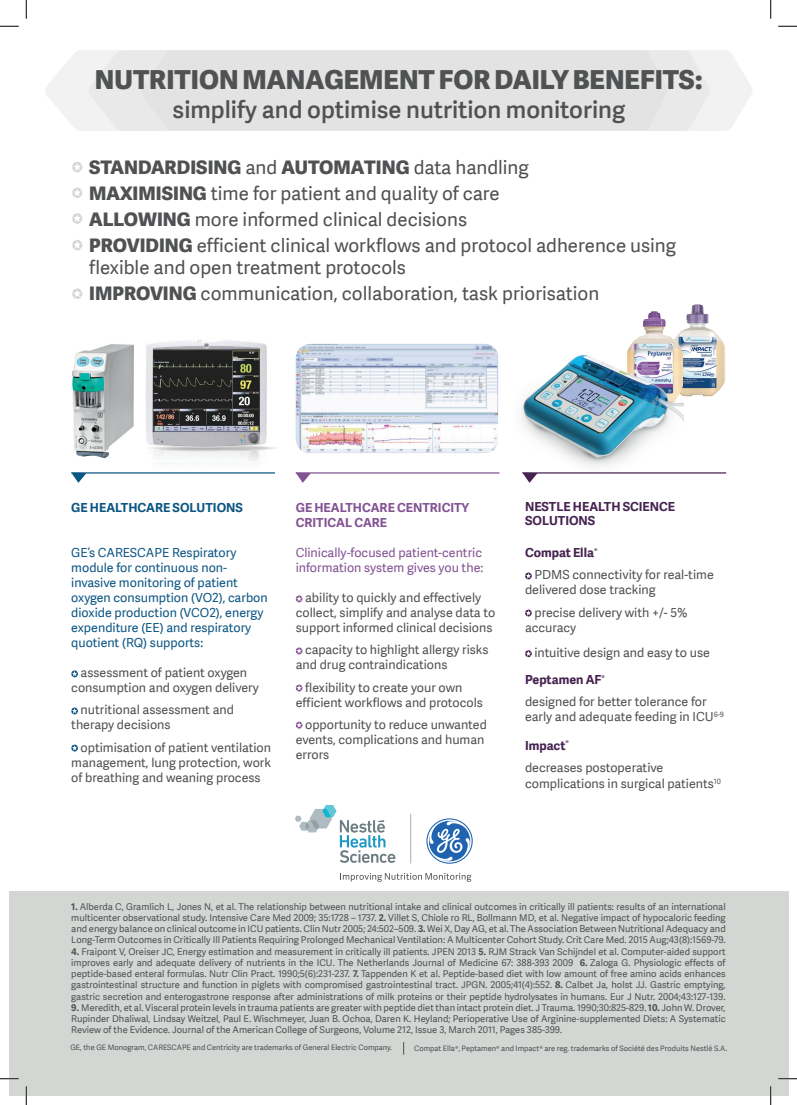
<style>
.page{position:relative;width:797px;height:1105px;background:#fff}
.page>*{position:absolute;margin:0;border:0;box-sizing:border-box;transform-origin:0 0}
.t1{font:800 26.25px "Adelle Sans";color:#4f5153}
.t2{font:600 23.75px "Adelle Sans";color:#4f5153}
.t3{font:18.75px/26px "Adelle Sans";color:#4f5153}
.t4{font:12.5px/15px "Adelle Sans";color:#4f5153}
.t5{font:12.5px/15px "Adelle Sans";color:#0c5683}
.t6{font:12.5px/15px "Adelle Sans";color:#835293}
.t7{font:700 12.5px/15px "Adelle Sans";color:#835293}
.t8{font:700 12.5px/13.8px "Adelle Sans";color:#462350}
.t9{font:700 12.5px "Adelle Sans";color:#0c5683}
.t10{font:9.38px/11.2px "Adelle Sans";color:#4f5153;text-align:justify}
.t11{font:7.5px "Adelle Sans";color:#4f5153}
.s1{font-weight:800}
.s2{font-weight:700;color:#462350}
.s3{font-weight:700}
</style>
<div class="page">
<svg style="left:45px;top:50px;width:707px;height:81px"></svg>
<svg style="left:87px;top:50px;width:624px;height:81px"></svg>
<div style="left:140px;top:50px;width:528px;height:81px;background:#e2e3e2"></div>
<div style="left:9px;top:881px;width:779px;height:214px;background:#d4d6d4"></div>
<div style="left:9px;top:347px;width:779px;height:544px;background:#fff"></div>
<img style="left:683px;top:304px;width:42px;height:116px">
<img style="left:146px;top:340px;width:132px;height:124px">
<img style="left:629px;top:312px;width:54px;height:36px">
<svg style="left:525px;top:572px;width:7px;height:7px"></svg>
<svg style="left:525px;top:610px;width:7px;height:6px"></svg>
<svg style="left:525px;top:650px;width:7px;height:7px"></svg>
<svg style="left:71px;top:670px;width:7px;height:7px"></svg>
<svg style="left:71px;top:707px;width:7px;height:7px"></svg>
<svg style="left:71px;top:745px;width:7px;height:6px"></svg>
<svg style="left:295px;top:805px;width:100px;height:58px"></svg>
<svg style="left:340px;top:873px;width:131px;height:9px"></svg>
<svg style="left:426px;top:818px;width:46px;height:46px"></svg>
<hr style="left:410px;top:814px;width:1px;height:49px;background:#aebbc0">
<svg style="left:296px;top:595px;width:6px;height:7px"></svg>
<svg style="left:296px;top:647px;width:6px;height:7px"></svg>
<svg style="left:296px;top:685px;width:6px;height:6px"></svg>
<svg style="left:296px;top:722px;width:6px;height:7px"></svg>
<img style="left:72px;top:344px;width:62px;height:115px">
<svg style="left:403px;top:1042px;width:1px;height:13px"></svg>
<img style="left:296px;top:344px;width:203px;height:109px">
<img style="left:521px;top:348px;width:162px;height:119px">
<hr style="left:71px;top:472px;width:204px;height:2px;background:#0c5683">
<hr style="left:296px;top:472px;width:203px;height:2px;background:#835293">
<hr style="left:522px;top:472px;width:204px;height:2px;background:#462350">
<svg style="left:522px;top:473px;width:15px;height:10px"></svg>
<svg style="left:296px;top:473px;width:15px;height:10px"></svg>
<svg style="left:71px;top:473px;width:15px;height:10px"></svg>
<svg style="left:72px;top:162px;width:10px;height:10px"></svg>
<svg style="left:72px;top:187px;width:10px;height:11px"></svg>
<svg style="left:72px;top:213px;width:10px;height:11px"></svg>
<svg style="left:72px;top:240px;width:10px;height:10px"></svg>
<svg style="left:72px;top:288px;width:10px;height:11px"></svg>
<svg style="left:0;top:25px;width:19px;height:2px"></svg>
<svg style="left:778px;top:25px;width:19px;height:2px"></svg>
<svg style="left:0;top:1078px;width:19px;height:1px"></svg>
<svg style="left:778px;top:1078px;width:19px;height:1px"></svg>
<svg style="left:25px;top:0;width:2px;height:19px"></svg>
<svg style="left:25px;top:1086px;width:2px;height:19px"></svg>
<svg style="left:770px;top:0;width:1px;height:19px"></svg>
<svg style="left:770px;top:1086px;width:1px;height:19px"></svg>
<h1 class="t1" style="left:95px;top:64px;width:609px">NUTRITION MANAGEMENT FOR DAILY BENEFITS:</h1>
<h2 class="t2" style="left:173px;top:96px;width:454px">simplify and optimise nutrition monitoring</h2>
<h3 class="t3" style="left:89px;top:154px;width:588px"><span class="s1">STANDARDISING</span> and <span class="s1">AUTOMATING</span> data handling<br><span class="s1">MAXIMISING</span> time for patient and quality of care<br><span class="s1">ALLOWING</span> more informed clinical decisions<br><span class="s1">PROVIDING</span> efficient clinical workflows and protocol adherence using</h3>
<h3 class="t3" style="left:89px;top:255px;width:511px">flexible and open treatment protocols<br><span class="s1">IMPROVING</span> communication, collaboration, task priorisation</h3>
<h3 class="t9" style="left:71px;top:501px;width:173px">GE HEALTHCARE SOLUTIONS</h3>
<h3 class="t5" style="left:71px;top:546px;width:198px">GE’s CARESCAPE Respiratory module for continuous non&shy;invasive monitoring of patient oxygen consumption (VO2), carbon dioxide production (VCO2), energy expenditure (EE) and respiratory quotient (RQ) supports:</h3>
<h3 class="t4" style="left:71px;top:666px;width:189px;text-align:center">assessment of patient oxygen consumption and oxygen delivery</h3>
<h3 class="t4" style="left:71px;top:703px;width:164px;text-indent:9px">nutritional assessment and therapy decisions</h3>
<h3 class="t4" style="left:71px;top:740px;width:201px;text-align:justify;text-indent:9px">optimisation of patient ventilation management, lung protection, work of breathing and weaning process</h3>
<h3 class="t7" style="left:296px;top:500px;width:175px">GE HEALTHCARE CENTRICITY<br>CRITICAL CARE</h3>
<h3 class="t6" style="left:296px;top:546px;width:189px">Clinically-focused patient-centric information system gives you the:</h3>
<h3 class="t4" style="left:296px;top:591px;width:201px;text-align:center">ability to quickly and effectively collect, simplify and analyse data to support informed clinical decisions</h3>
<h3 class="t4" style="left:296px;top:643px;width:194px;text-indent:9px">capacity to highlight allergy risks and drug contraindications</h3>
<h3 class="t4" style="left:296px;top:680px;width:189px;text-indent:9px">flexibility to create your own efficient workflows and protocols</h3>
<h3 class="t4" style="left:296px;top:717px;width:193px;text-indent:9px">opportunity to reduce unwanted events, complications and human errors</h3>
<h3 class="t8" style="left:525px;top:500px;width:152px">NESTLE HEALTH SCIENCE<br>SOLUTIONS</h3>
<h3 class="t4" style="left:534px;top:542px;width:181px;line-height:22.1px;text-indent:-9px"><span class="s2">Compat Ella</span><sup>®<br></sup>PDMS connectivity for real-time</h3>
<h3 class="t4" style="left:534px;top:579px;width:154px;line-height:22.1px;text-indent:-9px">delivered dose tracking precise delivery with +/- 5%</h3>
<h3 class="t4" style="left:534px;top:614px;width:177px;line-height:25.6px;text-indent:-9px">accuracy<br>intuitive design and easy to use</h3>
<h3 class="t4" style="left:525px;top:668px;width:183px;line-height:22.1px"><span class="s2">Peptamen AF</span><sup>®<br></sup>designed for better tolerance for</h3>
<h3 class="t4" style="left:525px;top:709px;width:200px">early and adequate feeding in ICU<sup>6-9</sup></h3>
<h3 class="t4" style="left:525px;top:734px;width:140px;line-height:22.1px"><span class="s2">Impact</span><sup>®<br></sup>decreases postoperative</h3>
<h3 class="t4" style="left:525px;top:776px;width:197px">complications in surgical patients<sup>10</sup></h3>
<p class="t10" style="left:71px;top:901px;width:656px"><span class="s3">1.</span> Alberda C, Gramlich L, Jones N, et al. The relationship between nutritional intake and clinical outcomes in critically ill patients: results of an international multicenter observational study. Intensive Care Med 2009; 35:1728 – 1737. <span class="s3">2.</span> Villet S, Chiole ro RL, Bollmann MD, et al. Negative impact of hypocaloric feeding and energy balance on clinical outcome in ICU patients. Clin Nutr 2005; 24:502–509. <span class="s3">3.</span> Wei X, Day AG, et al. The Association Between Nutritional Adequacy and Long-Term Outcomes in Critically Ill Patients Requiring Prolonged Mechanical Ventilation: A Multicenter Cohort Study. Crit Care Med. 2015 Aug;43(8):1569-79.</p>
<p class="t10" style="left:71px;top:946px;width:656px"><span class="s3">4.</span> Fraipont V, Oreiser JC, Energy estimation and measurement in critically ill patients. JPEN 2013 <span class="s3">5.</span> RJM Strack Van Schijndel et al. Computer-aided support improves early and adequate delivery of nutrients in the ICU. The Netherlands Journal of Medicine 67: 388-393 2009 <span class="s3">6.</span> Zaloga G. Physiologic effects of peptide-based enteral formulas. Nutr Clin Pract. 1990;5(6):231-237. <span class="s3">7.</span> Tappenden K et al. Peptide-based diet with low amount of free amino acids enhances gastrointestinal structure and function in piglets with compromised gastrointestinal tract. JPGN. 2005;41(4):552. <span class="s3">8.</span> Calbet Ja, holst JJ. Gastric emptying, gastric secretion and enterogastrone response after administrations of milk proteins or their peptide hydrolysates in humans. Eur J Nutr. 2004;43:127-139.</p>
<p class="t10" style="left:71px;top:1002px;width:656px"><span class="s3">9.</span> Meredith, et al. Visceral protein levels in trauma patients are greater with peptide diet than intact protein diet. J Trauma. 1990;30:825-829. <span class="s3">10.</span> John W. Drover, Rupinder Dhaliwal, Lindsay Weitzel, Paul E. Wischmeyer, Juan B. Ochoa, Daren K. Heyland; Perioperative Use of Arginine-supplemented Diets: A Systematic Review of the Evidence. Journal of the American College of Surgeons, Volume 212, Issue 3, March 2011, Pages 385-399.</p>
<p class="t11" style="left:70px;top:1043px;width:323px">GE, the GE Monogram, CARESCAPE and Centricity are trademarks of General Electric Company.</p>
<p class="t11" style="left:414px;top:1044px;width:314px">Compat Ella®, Peptamen® and Impact® are reg. trademarks of Société des Produits Nestlé S.A.</p>
</div>
